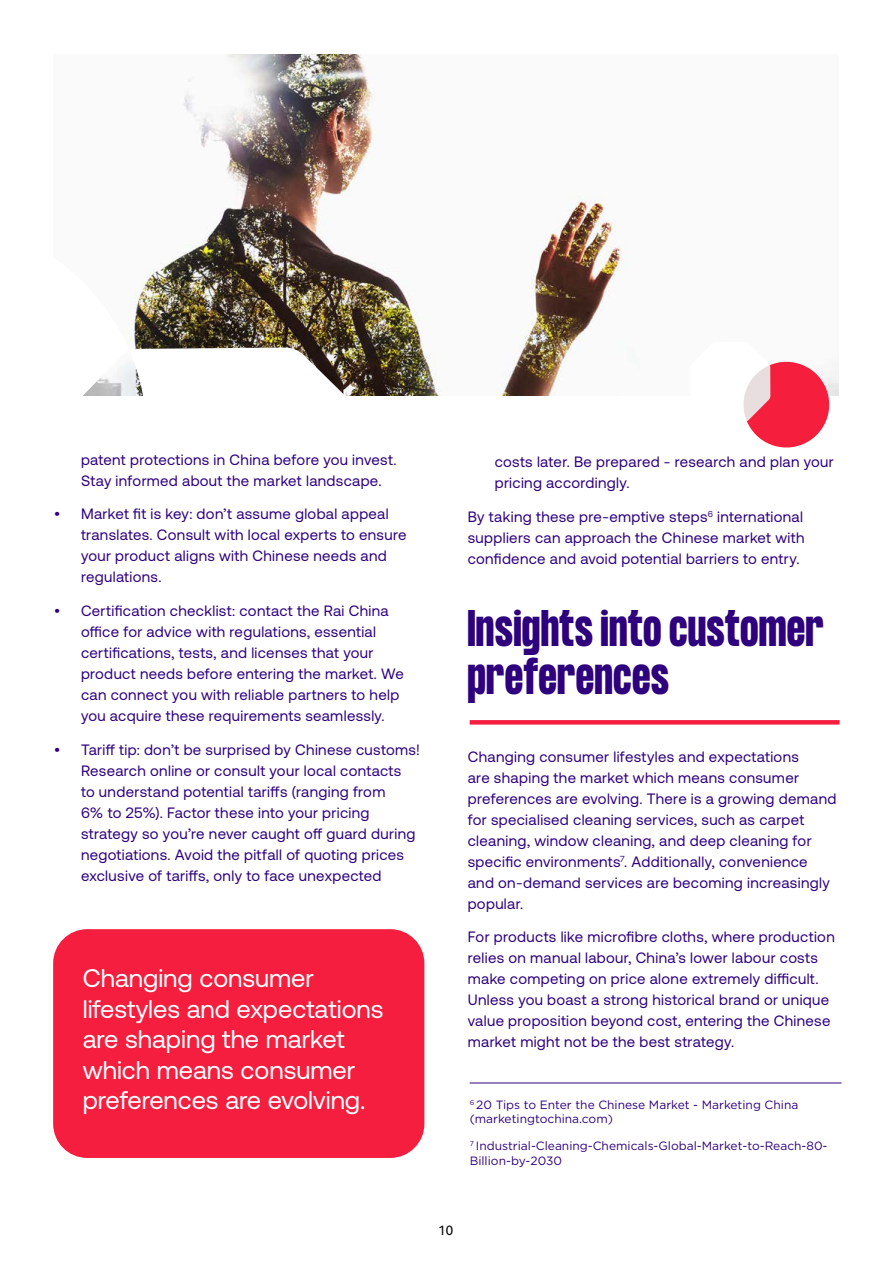
<style>
.page{position:relative;width:893px;height:1263px;background:#fff}
.page>*{position:absolute;margin:0;border:0;box-sizing:border-box;transform-origin:0 0}
.t1{font:700 45px/48px "Formula Condensed";letter-spacing:.02em;color:#2e007d}
.t2{font:25.5px/30.6px "Aeonik";color:#fff}
.t3{font:15px/21px "Aeonik";letter-spacing:.025em;color:#2e007d}
.t4{font:13.5px "FS Albert Pro";color:#000}
.t5{font:12px/14.4px "Gotham";color:#2e007d}
</style>
<div class="page">
<img style="left:132px;top:54px;width:706px;height:341px">
<svg style="left:690px;top:342px;width:145px;height:106px"></svg>
<img style="left:130px;top:347px;width:287px;height:49px">
<svg style="left:82px;top:363px;width:48px;height:33px"></svg>
<div style="left:53px;top:929px;width:371px;height:229px;background:#f51e3e;border-radius:34px"></div>
<div style="left:470px;top:720px;width:370px;height:5px;background:#f51e3e"></div>
<hr style="left:470px;top:1082px;width:371px;height:1px;background:#2e007d">
<p class="t3" style="left:81px;top:449px;width:317px">patent protections in China before you invest.<br>Stay informed about the market landscape.</p>
<p class="t3" style="left:81px;top:504px;width:327px;text-indent:-27px">• Market fit is key: don’t assume global appeal translates. Consult with local experts to ensure your product aligns with Chinese needs and regulations.</p>
<p class="t3" style="left:81px;top:600px;width:324px;text-indent:-27px">• Certification checklist: contact the Rai China office for advice with regulations, essential certifications, tests, and licenses that your product needs before entering the market. We can connect you with reliable partners to help you acquire these requirements seamlessly.</p>
<p class="t3" style="left:81px;top:739px;width:340px;text-indent:-27px">• Tariff tip: don’t be surprised by Chinese customs!<br>Research online or consult your local contacts<br>to understand potential tariffs (ranging from<br>6% to 25%). Factor these into your pricing strategy so you’re never caught off guard during negotiations. Avoid the pitfall of quoting prices exclusive of tariffs, only to face unexpected</p>
<h2 class="t2" style="left:83px;top:963px;width:302px">Changing consumer lifestyles and expectations are shaping the market which means consumer preferences are evolving.</h2>
<p class="t3" style="left:495px;top:451px;width:341px">costs later. Be prepared - research and plan your pricing accordingly.</p>
<p class="t3" style="left:468px;top:506px;width:338px;text-align:justify">By taking these pre-emptive steps<sup>6</sup> international suppliers can approach the Chinese market with confidence and avoid potential barriers to entry.</p>
<h1 class="t1" style="left:468px;top:606px;width:357px">Insights into customer preferences</h1>
<p class="t3" style="left:468px;top:746px;width:370px">Changing consumer lifestyles and expectations<br>are shaping the market which means consumer preferences are evolving. There is a growing demand for specialised cleaning services, such as carpet cleaning, window cleaning, and deep cleaning for specific environments<sup>7</sup>. Additionally, convenience and on-demand services are becoming increasingly popular.</p>
<p class="t3" style="left:468px;top:927px;width:368px">For products like microfibre cloths, where production relies on manual labour, China’s lower labour costs make competing on price alone extremely difficult.<br>Unless you boast a strong historical brand or unique value proposition beyond cost, entering the Chinese market might not be the best strategy.</p>
<p class="t5" style="left:470px;top:1097px;width:330px"><sup>6</sup> 20 Tips to Enter the Chinese Market - Marketing China (marketingtochina.com)</p>
<p class="t5" style="left:470px;top:1138px;width:359px"><sup>7</sup> Industrial-Cleaning-Chemicals-Global-Market-to-Reach-80-<br>Billion-by-2030</p>
<p class="t4" style="left:438px;top:1221px;width:16px">10</p>
</div>
